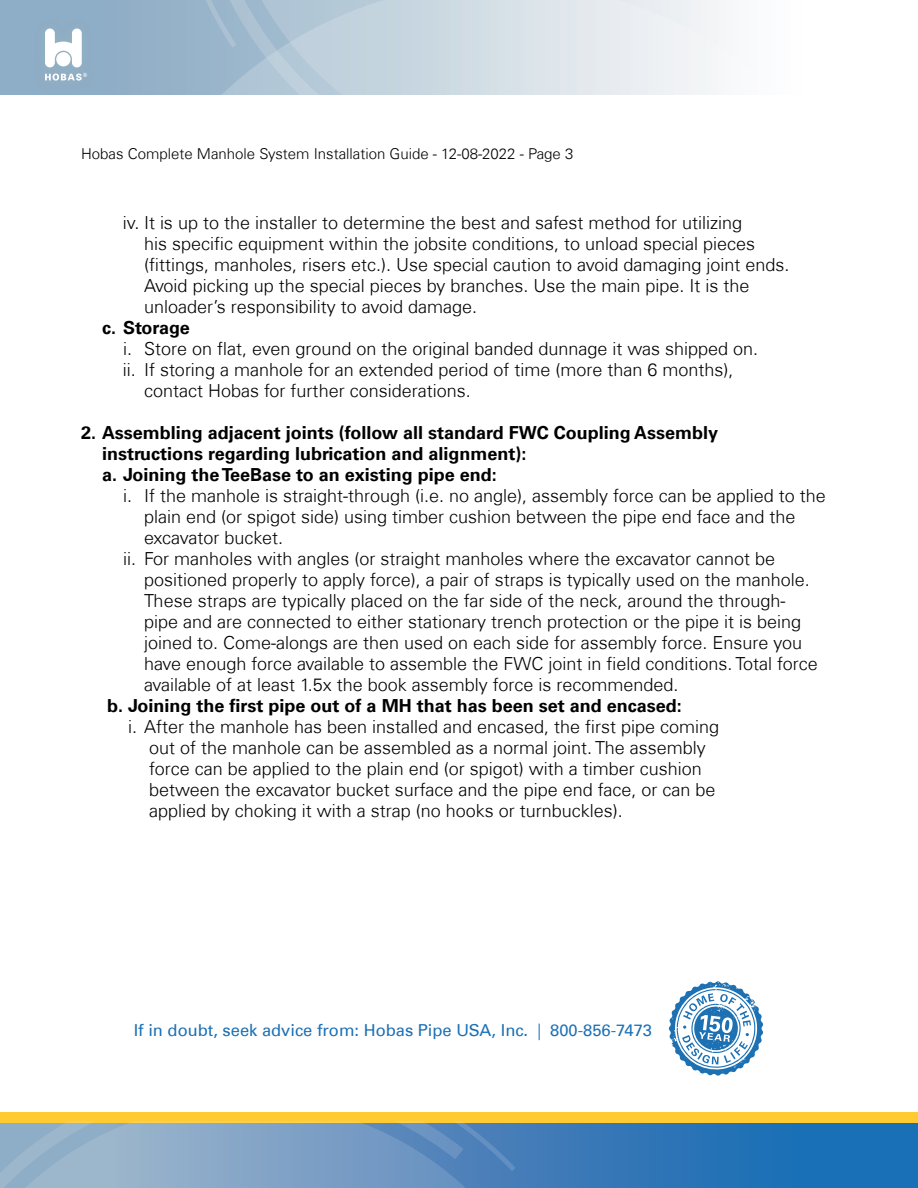
<style>
.page{position:relative;width:918px;height:1188px;background:#fff}
.page>*{position:absolute;margin:0;border:0;box-sizing:border-box;transform-origin:0 0}
.t1{font:300 18px/21px "Univers Com 45";color:#000}
.t2{font:700 18px/21px "Univers Com 65";color:#000}
.t3{font:16.5px "Univers Com 55 Roman";color:#1a70b6}
.t4{font:300 15px "Univers Com 45";color:#000}
.s1{font-family:"Univers Com 45";font-weight:300}
</style>
<div class="page">
<svg style="left:570px;top:1123px;width:348px;height:65px;background:#2472b6"></svg>
<div style="left:0;top:0;width:96px;height:94px;background:#8eadc6"></div>
<div style="left:34px;top:18px;width:63px;height:73px;background:#8eadc5"></div>
<svg style="left:45px;top:28px;width:37px;height:39px"></svg>
<svg style="left:45px;top:73px;width:42px;height:8px"></svg>
<svg style="left:96px;top:0;width:629px;height:95px;background:#9cb6cc"></svg>
<div style="left:0;top:1112px;width:918px;height:11px;background:#ffca32"></div>
<svg style="left:181px;top:48px;width:538px;height:46px;background:#ccd9e2"></svg>
<svg style="left:160px;top:0;width:559px;height:48px;background:#c8d6e0"></svg>
<svg style="left:0;top:1121px;width:570px;height:67px;background:#7c9fbf"></svg>
<svg style="left:669px;top:981px;width:94px;height:95px"></svg>
<p class="t4" style="left:81px;top:145px;width:494px">Hobas Complete Manhole System Installation Guide - 12-08-2022 - Page 3</p>
<p class="t1" style="left:144px;top:212px;width:647px;text-indent:-21px">iv. It is up to the installer to determine the best and safest method for utilizing<br>his specific equipment within the jobsite conditions, to unload special pieces (fittings, manholes, risers etc.). Use special caution to avoid damaging joint ends.<br>Avoid picking up the special pieces by branches. Use the main pipe. It is the unloader’s responsibility to avoid damage.</p>
<p class="t2" style="left:102px;top:317px;width:89px">c. Storage</p>
<p class="t1" style="left:123px;top:338px;width:637px">i. Store on flat, even ground on the original banded dunnage it was shipped on.</p>
<p class="t1" style="left:123px;top:359px;width:612px">ii. If storing a manhole for an extended period of time (more than 6 months),</p>
<p class="t1" style="left:144px;top:380px;width:328px">contact Hobas for further considerations.</p>
<p class="t2" style="left:102px;top:422px;width:618px;text-indent:-21px">2. Assembling adjacent joints (follow all standard FWC Coupling Assembly instructions regarding lubrication and alignment):<br>a. Joining the TeeBase to an existing pipe end:</p>
<p class="t1" style="left:123px;top:485px;width:704px">i. If the manhole is straight-through (i.e. no angle), assembly force can be applied to the</p>
<p class="t1" style="left:144px;top:506px;width:653px">plain end (or spigot side) using timber cushion between the pipe end face and the</p>
<p class="t1" style="left:144px;top:527px;width:141px">excavator bucket.</p>
<p class="t1" style="left:123px;top:548px;width:654px">ii. For manholes with angles (or straight manholes where the excavator cannot be</p>
<p class="t1" style="left:144px;top:569px;width:667px">positioned properly to apply force), a pair of straps is typically used on the manhole.</p>
<p class="t1" style="left:144px;top:590px;width:643px">These straps are typically placed on the far side of the neck, around the through-</p>
<p class="t1" style="left:144px;top:611px;width:659px">pipe and are connected to either stationary trench protection or the pipe it is being</p>
<p class="t1" style="left:144px;top:632px;width:660px">joined to. Come-alongs are then used on each side for assembly force. Ensure you</p>
<p class="t1" style="left:144px;top:653px;width:675px">have enough force available to assemble the FWC joint in field conditions. Total force</p>
<p class="t1" style="left:144px;top:674px;width:536px">available of at least 1.5x the book assembly force is recommended.</p>
<p class="t2" style="left:107px;top:695px;width:576px">b. Joining the first pipe out of a MH that has been set and encased:</p>
<p class="t1" style="left:149px;top:716px;width:572px;text-indent:-21px">i. After the manhole has been installed and encased, the first pipe coming out of the manhole can be assembled as a normal joint. The assembly force can be applied to the plain end (or spigot) with a timber cushion between the excavator bucket surface and the pipe end face, or can be applied by choking it with a strap (no hooks or turnbuckles).</p>
<p class="t3" style="left:134px;top:1020px;width:520px">If in doubt, seek advice from: Hobas Pipe USA, Inc. <span class="s1">|</span> 800-856-7473</p>
</div>
